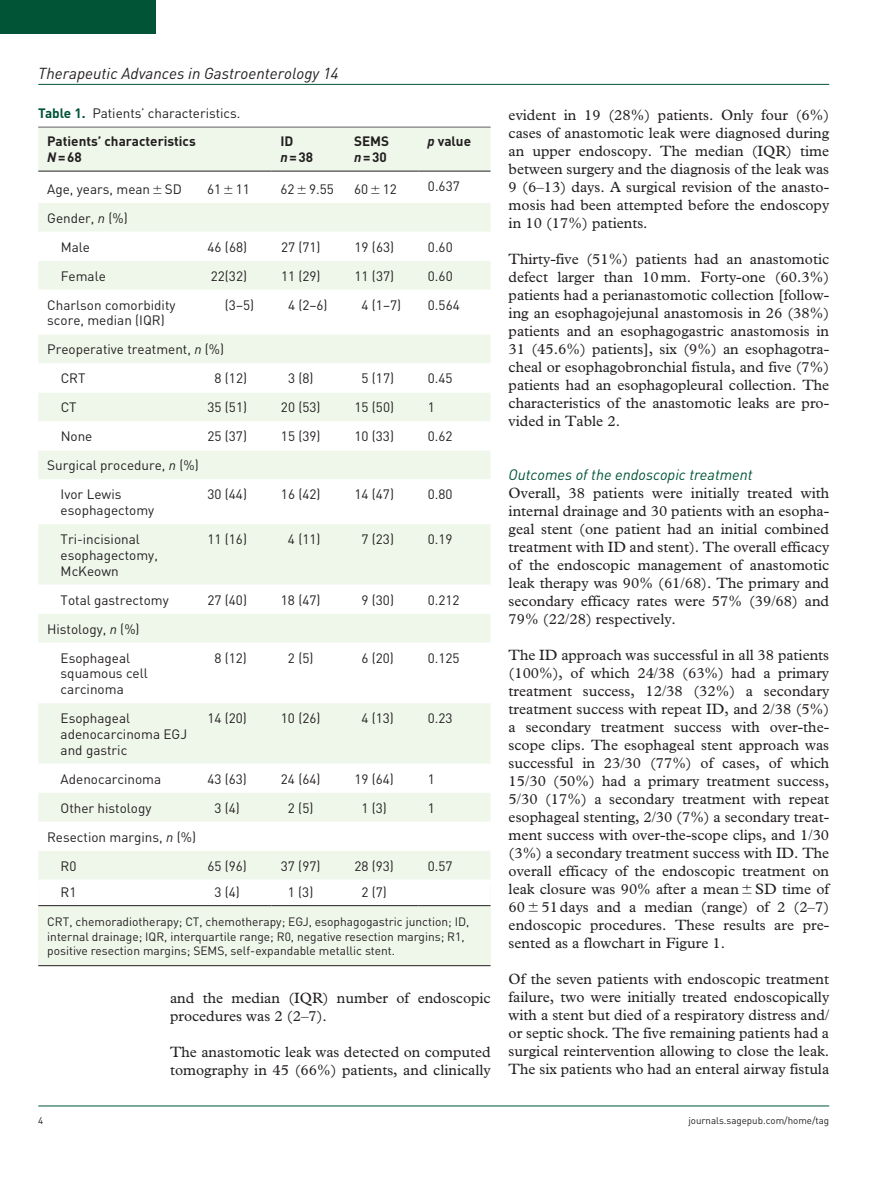
<style>
.page{position:relative;width:893px;height:1191px;background:#fff}
.page>*{position:absolute;margin:0;border:0;box-sizing:border-box;transform-origin:0 0}
.t1{font:italic 15.75px "DIN";color:#231f20}
.t2{font:15px/18px "Plantin Std";color:#231f20;text-align:justify}
.t3{font:italic 15px "DIN";color:#015436}
.t4{font:13.5px/15.8px "DIN";color:#231f20}
.t5{font:700 13.5px/15.8px "DIN";color:#231f20}
.t6{font:12px/14.2px "DIN";color:#231f20}
.t7{font:9.75px "DIN";color:#231f20}
.s1{font-weight:700;color:#015436}
.s2{font-weight:700}
.s3{font-style:italic}
</style>
<div class="page">
<hr style="left:38px;top:84px;width:791px;height:1px;background:#015436">
<hr style="left:38px;top:1105px;width:791px;height:1px;background:#015436">
<div style="left:0;top:0;width:155px;height:34px;background:#015436"></div>
<div style="left:38px;top:884px;width:453px;height:81px;background:#eff7ea"></div>
<hr style="left:38px;top:127px;width:453px;height:1px;background:#231f20">
<hr style="left:38px;top:965px;width:453px;height:1px;background:#231f20">
<div style="left:38px;top:128px;width:453px;height:43px;background:#eff7ea"></div>
<svg style="left:38px;top:203px;width:453px;height:702px"></svg>
<hr style="left:198px;top:171px;width:74px;height:1px;background:#231f20">
<hr style="left:38px;top:171px;width:160px;height:1px;background:#231f20">
<hr style="left:272px;top:171px;width:73px;height:1px;background:#231f20">
<hr style="left:345px;top:171px;width:73px;height:1px;background:#231f20">
<hr style="left:418px;top:171px;width:73px;height:1px;background:#231f20">
<hr style="left:38px;top:905px;width:160px;height:1px;background:#231f20">
<hr style="left:198px;top:905px;width:74px;height:1px;background:#231f20">
<hr style="left:272px;top:905px;width:73px;height:1px;background:#231f20">
<hr style="left:345px;top:905px;width:73px;height:1px;background:#231f20">
<hr style="left:418px;top:905px;width:73px;height:1px;background:#231f20">
<p class="t1" style="left:38px;top:63px;width:302px">Therapeutic Advances in Gastroenterology 14</p>
<p class="t4" style="left:47px;top:98px;width:195px;line-height:28.5px;text-indent:-9px"><span class="s1">Table 1.</span> Patients’ characteristics.<br><span class="s2">Patients’ characteristics</span></p>
<p class="t5" style="left:47px;top:149px;width:36px"><span class="s3">N</span>=68</p>
<p class="t5" style="left:280px;top:133px;width:34px">ID <span class="s3">n</span>=38</p>
<p class="t5" style="left:354px;top:133px;width:37px">SEMS <span class="s3">n</span>=30</p>
<p class="t5" style="left:427px;top:133px;width:45px"><span class="s3">p</span> value</p>
<p class="t4" style="left:47px;top:181px;width:136px">Age, years, mean SD</p>
<p class="t4" style="left:207px;top:181px;width:44px">61 11</p>
<p class="t4" style="left:280px;top:181px;width:55px">62 9.55</p>
<p class="t4" style="left:354px;top:181px;width:44px">60 12</p>
<p class="t4" style="left:428px;top:178px;width:33px">0.637</p>
<p class="t4" style="left:61px;top:203px;width:69px;line-height:29px;text-indent:-14px">Gender, <span class="s3">n</span> (%)<br>Male</p>
<p class="t4" style="left:208px;top:239px;width:41px">46 (68)</p>
<p class="t4" style="left:281px;top:239px;width:41px">27 (71)</p>
<p class="t4" style="left:355px;top:239px;width:41px">19 (63)</p>
<p class="t4" style="left:428px;top:239px;width:26px">0.60</p>
<p class="t4" style="left:61px;top:268px;width:47px">Female</p>
<p class="t4" style="left:211px;top:268px;width:38px">22(32)</p>
<p class="t4" style="left:281px;top:268px;width:41px">11 (29)</p>
<p class="t4" style="left:354px;top:268px;width:41px">11 (37)</p>
<p class="t4" style="left:428px;top:268px;width:26px">0.60</p>
<p class="t4" style="left:47px;top:297px;width:130px">Charlson comorbidity score, median (IQR)</p>
<p class="t4" style="left:225px;top:297px;width:31px">(3–5)</p>
<p class="t4" style="left:288px;top:297px;width:41px">4 (2–6)</p>
<p class="t4" style="left:362px;top:297px;width:41px">4 (1–7)</p>
<p class="t4" style="left:428px;top:297px;width:33px">0.564</p>
<p class="t4" style="left:61px;top:335px;width:165px;line-height:29px;text-indent:-14px">Preoperative treatment, <span class="s3">n</span> (%)<br>CRT</p>
<p class="t4" style="left:215px;top:370px;width:34px">8 (12)</p>
<p class="t4" style="left:288px;top:370px;width:27px">3 (8)</p>
<p class="t4" style="left:362px;top:370px;width:34px">5 (17)</p>
<p class="t4" style="left:428px;top:370px;width:26px">0.45</p>
<p class="t4" style="left:61px;top:399px;width:17px">CT</p>
<p class="t4" style="left:207px;top:399px;width:41px">35 (51)</p>
<p class="t4" style="left:281px;top:399px;width:41px">20 (53)</p>
<p class="t4" style="left:354px;top:399px;width:41px">15 (50)</p>
<p class="t4" style="left:428px;top:399px;width:9px">1</p>
<p class="t4" style="left:61px;top:428px;width:33px">None</p>
<p class="t4" style="left:207px;top:428px;width:41px">25 (37)</p>
<p class="t4" style="left:281px;top:428px;width:41px">15 (39)</p>
<p class="t4" style="left:354px;top:428px;width:41px">10 (33)</p>
<p class="t4" style="left:428px;top:428px;width:26px">0.62</p>
<p class="t4" style="left:61px;top:451px;width:140px;line-height:29px;text-indent:-14px">Surgical procedure, <span class="s3">n</span> (%)<br>Ivor Lewis</p>
<p class="t4" style="left:61px;top:502px;width:95px">esophagectomy</p>
<p class="t4" style="left:207px;top:486px;width:41px">30 (44)</p>
<p class="t4" style="left:281px;top:486px;width:41px">16 (42)</p>
<p class="t4" style="left:354px;top:486px;width:41px">14 (47)</p>
<p class="t4" style="left:428px;top:486px;width:26px">0.80</p>
<p class="t4" style="left:61px;top:531px;width:99px">Tri-incisional esophagectomy,<br>McKeown</p>
<p class="t4" style="left:207px;top:531px;width:41px">11 (16)</p>
<p class="t4" style="left:288px;top:531px;width:34px">4 (11)</p>
<p class="t4" style="left:361px;top:531px;width:34px">7 (23)</p>
<p class="t4" style="left:428px;top:531px;width:26px">0.19</p>
<p class="t4" style="left:61px;top:591px;width:110px">Total gastrectomy</p>
<p class="t4" style="left:207px;top:591px;width:41px">27 (40)</p>
<p class="t4" style="left:281px;top:591px;width:41px">18 (47)</p>
<p class="t4" style="left:361px;top:591px;width:34px">9 (30)</p>
<p class="t4" style="left:428px;top:591px;width:33px">0.212</p>
<p class="t4" style="left:47px;top:614px;width:94px;line-height:29px;text-align:center">Histology, <span class="s3">n</span> (%)<br>Esophageal</p>
<p class="t4" style="left:61px;top:665px;width:89px">squamous cell carcinoma</p>
<p class="t4" style="left:214px;top:649px;width:34px">8 (12)</p>
<p class="t4" style="left:288px;top:649px;width:27px">2 (5)</p>
<p class="t4" style="left:361px;top:649px;width:34px">6 (20)</p>
<p class="t4" style="left:428px;top:649px;width:33px">0.125</p>
<p class="t4" style="left:61px;top:710px;width:128px">Esophageal adenocarcinoma EGJ and gastric</p>
<p class="t4" style="left:207px;top:710px;width:41px">14 (20)</p>
<p class="t4" style="left:281px;top:710px;width:41px">10 (26)</p>
<p class="t4" style="left:361px;top:710px;width:34px">4 (13)</p>
<p class="t4" style="left:428px;top:710px;width:26px">0.23</p>
<p class="t4" style="left:61px;top:770px;width:102px">Adenocarcinoma</p>
<p class="t4" style="left:207px;top:770px;width:41px">43 (63)</p>
<p class="t4" style="left:281px;top:770px;width:41px">24 (64)</p>
<p class="t4" style="left:354px;top:770px;width:41px">19 (64)</p>
<p class="t4" style="left:428px;top:770px;width:9px">1</p>
<p class="t4" style="left:61px;top:799px;width:92px">Other histology</p>
<p class="t4" style="left:214px;top:799px;width:27px">3 (4)</p>
<p class="t4" style="left:288px;top:799px;width:27px">2 (5)</p>
<p class="t4" style="left:361px;top:799px;width:27px">1 (3)</p>
<p class="t4" style="left:428px;top:799px;width:9px">1</p>
<p class="t4" style="left:61px;top:822px;width:137px;line-height:29px;text-indent:-14px">Resection margins, <span class="s3">n</span> (%)<br>R0</p>
<p class="t4" style="left:207px;top:857px;width:41px">65 (96)</p>
<p class="t4" style="left:281px;top:857px;width:41px">37 (97)</p>
<p class="t4" style="left:354px;top:857px;width:41px">28 (93)</p>
<p class="t4" style="left:428px;top:857px;width:26px">0.57</p>
<p class="t4" style="left:61px;top:883px;width:17px">R1</p>
<p class="t4" style="left:214px;top:883px;width:27px">3 (4)</p>
<p class="t4" style="left:288px;top:883px;width:27px">1 (3)</p>
<p class="t4" style="left:361px;top:883px;width:27px">2 (7)</p>
<p class="t6" style="left:47px;top:914px;width:424px">CRT, chemoradiotherapy; CT, chemotherapy; EGJ, esophagogastric junction; ID, internal drainage; IQR, interquartile range; R0, negative resection margins; R1, positive resection margins; SEMS, self-expandable metallic stent.</p>
<p class="t2" style="left:170px;top:988px;width:322px">and the median (IQR) number of endoscopic procedures was 2 (2–7).</p>
<p class="t2" style="left:170px;top:1042px;width:322px">The anastomotic leak was detected on computed tomography in 45 (66%) patients, and clinically</p>
<p class="t2" style="left:509px;top:106px;width:322px">evident in 19 (28%) patients. Only four (6%) cases of anastomotic leak were diagnosed during an upper endoscopy. The median (IQR) time between surgery and the diagnosis of the leak was 9 (6–13) days. A surgical revision of the anasto&shy;mosis had been attempted before the endoscopy in 10 (17%) patients.</p>
<p class="t2" style="left:509px;top:250px;width:322px">Thirty-five (51%) patients had an anastomotic defect larger than 10mm. Forty-one (60.3%) patients had a perianastomotic collection [follow&shy;ing an esophagojejunal anastomosis in 26 (38%) patients and an esophagogastric anastomosis in 31 (45.6%) patients], six (9%) an esophagotra&shy;cheal or esophagobronchial fistula, and five (7%) patients had an esophagopleural collection. The characteristics of the anastomotic leaks are pro&shy;vided in Table 2.</p>
<p class="t3" style="left:509px;top:465px;width:245px">Outcomes of the endoscopic treatment</p>
<p class="t2" style="left:509px;top:484px;width:322px">Overall, 38 patients were initially treated with internal drainage and 30 patients with an esopha&shy;geal stent (one patient had an initial combined treatment with ID and stent). The overall efficacy of the endoscopic management of anastomotic leak therapy was 90% (61/68). The primary and secondary efficacy rates were 57% (39/68) and 79% (22/28) respectively.</p>
<p class="t2" style="left:509px;top:646px;width:322px">The ID approach was successful in all 38 patients (100%), of which 24/38 (63%) had a primary treatment success, 12/38 (32%) a secondary treatment success with repeat ID, and 2/38 (5%) a secondary treatment success with over-the&shy;scope clips. The esophageal stent approach was successful in 23/30 (77%) of cases, of which 15/30 (50%) had a primary treatment success, 5/30 (17%) a secondary treatment with repeat esophageal stenting, 2/30 (7%) a secondary treat&shy;ment success with over-the-scope clips, and 1/30 (3%) a secondary treatment success with ID. The overall efficacy of the endoscopic treatment on leak closure was 90% after a mean SD time of 60 51days and a median (range) of 2 (2–7) endoscopic procedures. These results are pre&shy;sented as a flowchart in Figure 1.</p>
<p class="t2" style="left:509px;top:970px;width:322px">Of the seven patients with endoscopic treatment failure, two were initially treated endoscopically with a stent but died of a respiratory distress and/ or septic shock. The five remaining patients had a surgical reintervention allowing to close the leak.<br>The six patients who had an enteral airway fistula</p>
<p class="t7" style="left:38px;top:1114px;width:7px">4</p>
<p class="t7" style="left:688px;top:1114px;width:142px">journals.sagepub.com/home/tag</p>
</div>
